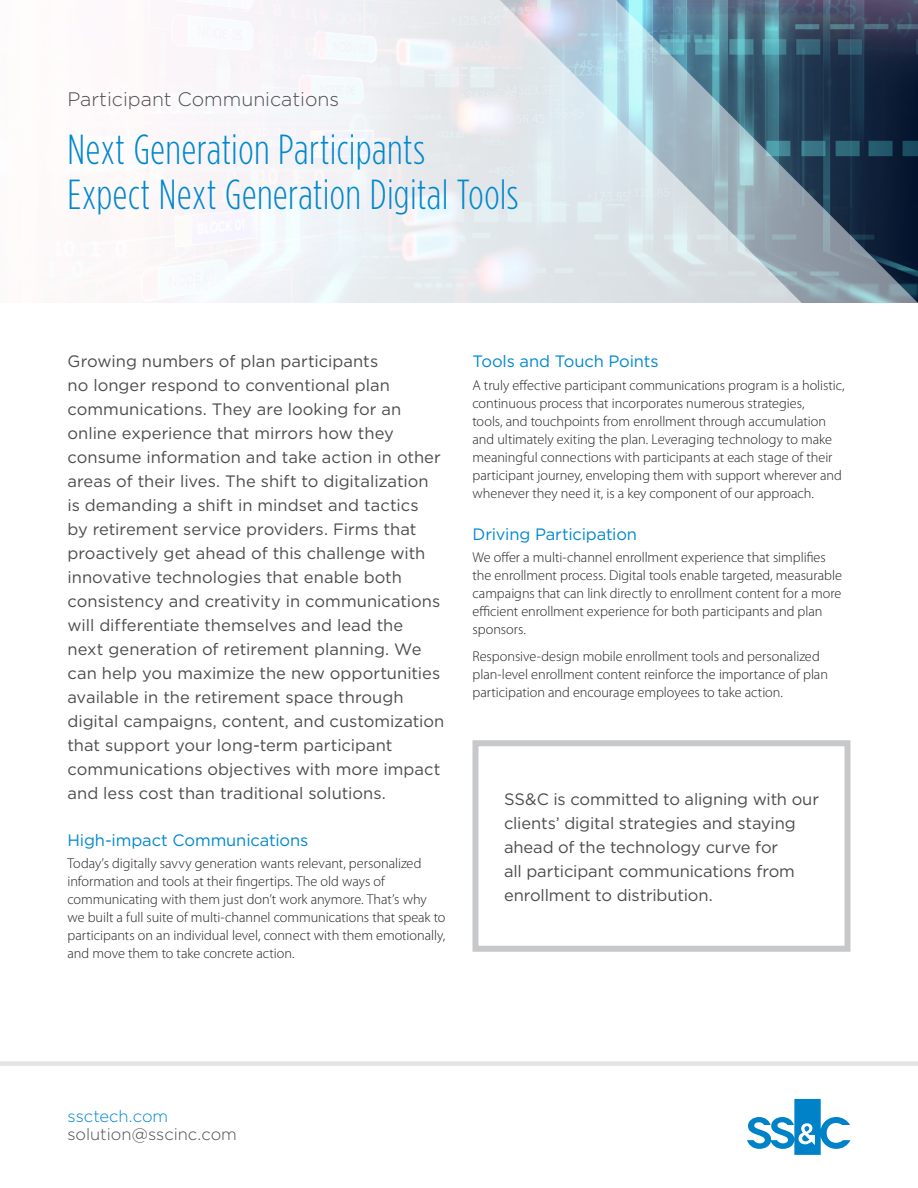
<style>
.page{position:relative;width:918px;height:1188px;background:#fff}
.page>*{position:absolute;margin:0;border:0;box-sizing:border-box;transform-origin:0 0}
._1_-_Document_title{font:300 42px/45px "Gotham Condensed";letter-spacing:.01em;color:#0088ce}
._0_-_Product_name{font:300 19.5px "Gotham";color:#4b4c4d}
._2_-_Intro_paragraph{font:16.5px/24px "Gotham";color:#4b4c4d}
._9_-_Quote{font:16.5px/24px "Gotham";letter-spacing:-.01em;color:#4b4c4d}
._3_-_Subhead{font:16.5px "Gotham";letter-spacing:-.01em;color:#0088ce}
.t1{font:300 16.5px "Gotham";letter-spacing:-.005em;color:#4b4c4d}
.t2{font:300 16.5px "Gotham";color:#0088ce}
._5_-_Body_copy{font:300 14.25px/18px "Myriad Pro";color:#231f20}
</style>
<div class="page">
<svg style="left:802px;top:0;width:116px;height:303px;background:#33465c"></svg>
<svg style="left:157px;top:0;width:645px;height:303px"></svg>
<div style="left:0;top:1061px;width:918px;height:5px;background:#e3e4e6"></div>
<div style="left:472px;top:740px;width:378px;height:212px;border:6px solid #c7c8ca"></div>
<svg style="left:747px;top:1099px;width:103px;height:56px"></svg>
<p class="_0_-_Product_name" style="left:68px;top:88px;width:273px">Participant Communications</p>
<p class="_1_-_Document_title" style="left:68px;top:127px;width:453px">Next Generation Participants<br>Expect Next Generation Digital Tools</p>
<p class="_2_-_Intro_paragraph" style="left:68px;top:349px;width:378px">Growing numbers of plan participants<br>no longer respond to conventional plan communications. They are looking for an online experience that mirrors how they consume information and take action in other areas of their lives. The shift to digitalization is demanding a shift in mindset and tactics<br>by retirement service providers. Firms that proactively get ahead of this challenge with innovative technologies that enable both consistency and creativity in communications will differentiate themselves and lead the<br>next generation of retirement planning. We can help you maximize the new opportunities available in the retirement space through digital campaigns, content, and customization that support your long-term participant communications objectives with more impact and less cost than traditional solutions.</p>
<p class="_3_-_Subhead" style="left:68px;top:831px;width:242px">High-impact Communications</p>
<p class="_5_-_Body_copy" style="left:68px;top:854px;width:380px">Today’s digitally savvy generation wants relevant, personalized information and tools at their fingertips. The old ways of communicating with them just don’t work anymore. That’s why we built a full suite of multi-channel communications that speak to participants on an individual level, connect with them emotionally, and move them to take concrete action.</p>
<p class="_3_-_Subhead" style="left:472px;top:352px;width:188px">Tools and Touch Points</p>
<p class="_5_-_Body_copy" style="left:472px;top:376px;width:374px">A truly effective participant communications program is a holistic, continuous process that incorporates numerous strategies,<br>tools, and touchpoints from enrollment through accumulation and ultimately exiting the plan. Leveraging technology to make meaningful connections with participants at each stage of their participant journey, enveloping them with support wherever and whenever they need it, is a key component of our approach.</p>
<p class="_3_-_Subhead" style="left:472px;top:525px;width:166px">Driving Participation</p>
<p class="_5_-_Body_copy" style="left:472px;top:548px;width:371px">We offer a multi-channel enrollment experience that simplifies the enrollment process. Digital tools enable targeted, measurable campaigns that can link directly to enrollment content for a more efficient enrollment experience for both participants and plan sponsors.</p>
<p class="_5_-_Body_copy" style="left:472px;top:647px;width:357px">Responsive-design mobile enrollment tools and personalized plan-level enrollment content reinforce the importance of plan participation and encourage employees to take action.</p>
<p class="_9_-_Quote" style="left:504px;top:786px;width:317px">SS&amp;C is committed to aligning with our clients’ digital strategies and staying ahead of the technology curve for<br>all participant communications from enrollment to distribution.</p>
<p class="t2" style="left:68px;top:1107px;width:102px">ssctech.com</p>
<p class="t1" style="left:68px;top:1125px;width:171px">solution@sscinc.com</p>
</div>
